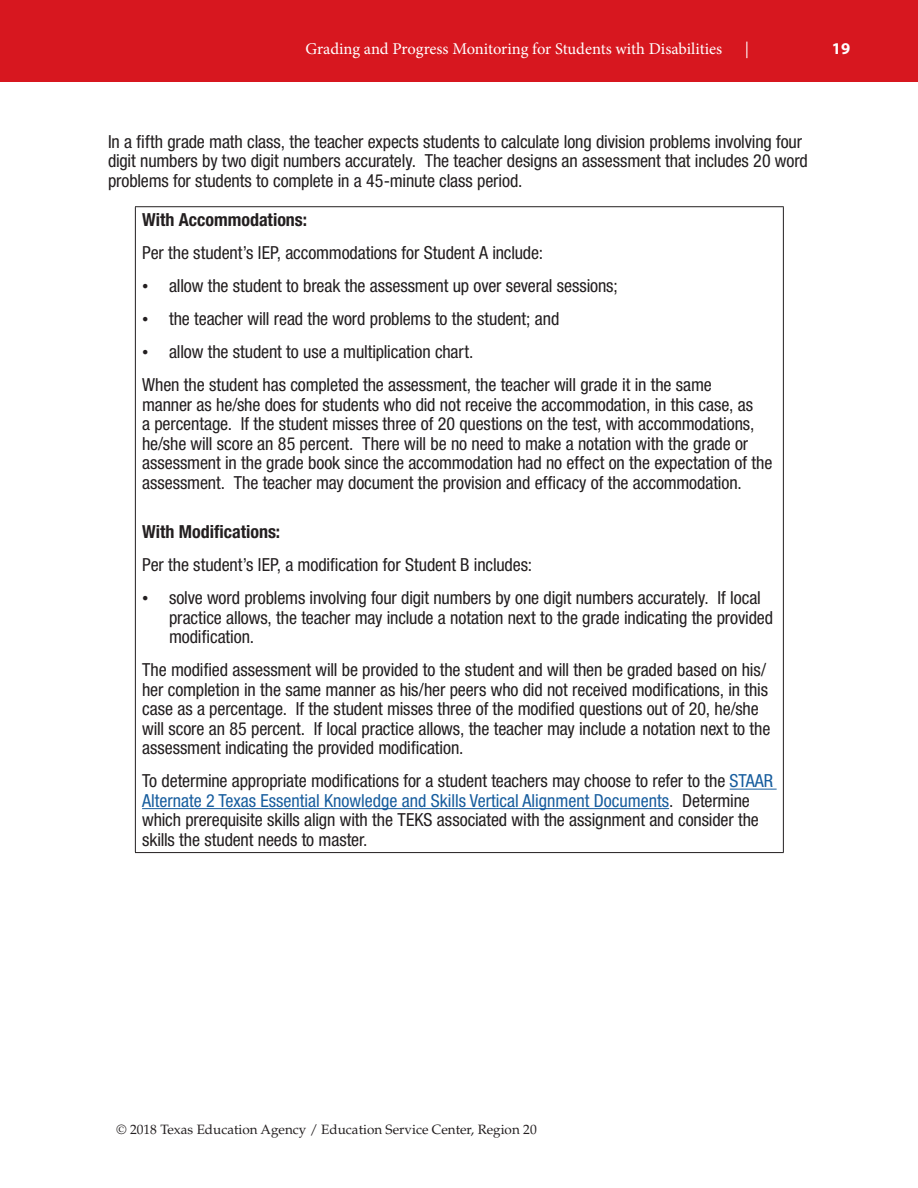
<style>
.page{position:relative;width:918px;height:1188px;background:#fff}
.page>*{position:absolute;margin:0;border:0;box-sizing:border-box;transform-origin:0 0}
.t1{font:condensed 18px/19.5px "Helvetica Neue LT Std";letter-spacing:-.005em;color:#231f20}
.t2{font:700 condensed 18px "Helvetica Neue LT Std";color:#231f20}
.t3{font:16.5px "Minion Pro";letter-spacing:-.005em;color:#fff}
.t4{font:700 16.5px "Myriad Pro";color:#fff}
.t5{font:italic 16.5px "Minion Pro";color:#fff}
.t6{font:13.5px "Palatino LT Std";color:#231f20}
.s1{font-family:"Times New Roman";font-stretch:normal}
.s2{color:#175d9e}
</style>
<div class="page">
<div style="left:0;top:0;width:918px;height:82px;background:#d7171f"></div>
<hr style="left:135px;top:206px;width:649px;height:1px;background:#231f20">
<hr style="left:135px;top:207px;width:1px;height:645px;background:#231f20">
<hr style="left:783px;top:207px;width:1px;height:645px;background:#231f20">
<hr style="left:135px;top:852px;width:649px;height:1px;background:#231f20">
<hr style="left:730px;top:789px;width:47px;height:1px;background:#175d9e">
<hr style="left:142px;top:808px;width:527px;height:1px;background:#175d9e">
<p class="t3" style="left:305px;top:38px;width:418px">Grading and Progress Monitoring for Students with Disabilities</p>
<p class="t5" style="left:745px;top:38px;width:5px">|</p>
<p class="t4" style="left:832px;top:38px;width:20px">19</p>
<p class="t1" style="left:108px;top:132px;width:701px">In a fifth grade math class, the teacher expects students to calculate long division problems involving four digit numbers by two digit numbers accurately. The teacher designs an assessment that includes 20 word problems for students to complete in a 45-minute class period.</p>
<p class="t2" style="left:142px;top:209px;width:167px">With Accommodations:</p>
<p class="t1" style="left:142px;top:243px;width:402px">Per the student’s IEP, accommodations for Student A include:</p>
<p class="t1" style="left:142px;top:276px;width:477px"><span class="s1">•</span> allow the student to break the assessment up over several sessions;</p>
<p class="t1" style="left:142px;top:309px;width:419px"><span class="s1">•</span> the teacher will read the word problems to the student; and</p>
<p class="t1" style="left:142px;top:335px;width:571px;line-height:33px"><span class="s1">•</span> allow the student to use a multiplication chart.<br>When the student has completed the assessment, the teacher will grade it in the same</p>
<p class="t1" style="left:142px;top:395px;width:632px">manner as he/she does for students who did not receive the accommodation, in this case, as<br>a percentage. If the student misses three of 20 questions on the test, with accommodations, he/she will score an 85 percent. There will be no need to make a notation with the grade or assessment in the grade book since the accommodation had no effect on the expectation of the assessment. The teacher may document the provision and efficacy of the accommodation.</p>
<p class="t2" style="left:142px;top:521px;width:140px">With Modifications:</p>
<p class="t1" style="left:142px;top:555px;width:392px">Per the student’s IEP, a modification for Student B includes:</p>
<p class="t1" style="left:169px;top:588px;width:605px;text-indent:-27px"><span class="s1">•</span> solve word problems involving four digit numbers by one digit numbers accurately. If local practice allows, the teacher may include a notation next to the grade indicating the provided modification.</p>
<p class="t1" style="left:142px;top:660px;width:630px">The modified assessment will be provided to the student and will then be graded based on his/ her completion in the same manner as his/her peers who did not received modifications, in this case as a percentage. If the student misses three of the modified questions out of 20, he/she will score an 85 percent. If local practice allows, the teacher may include a notation next to the assessment indicating the provided modification.</p>
<p class="t1" style="left:142px;top:771px;width:633px">To determine appropriate modifications for a student teachers may choose to refer to the <span class="s2">STAAR Alternate 2 Texas Essential Knowledge and Skills Vertical Alignment Documents</span>. Determine which prerequisite skills align with the TEKS associated with the assignment and consider the skills the student needs to master.</p>
<p class="t6" style="left:117px;top:1121px;width:422px">© 2018 Texas Education Agency / Education Service Center, Region 20</p>
</div>
